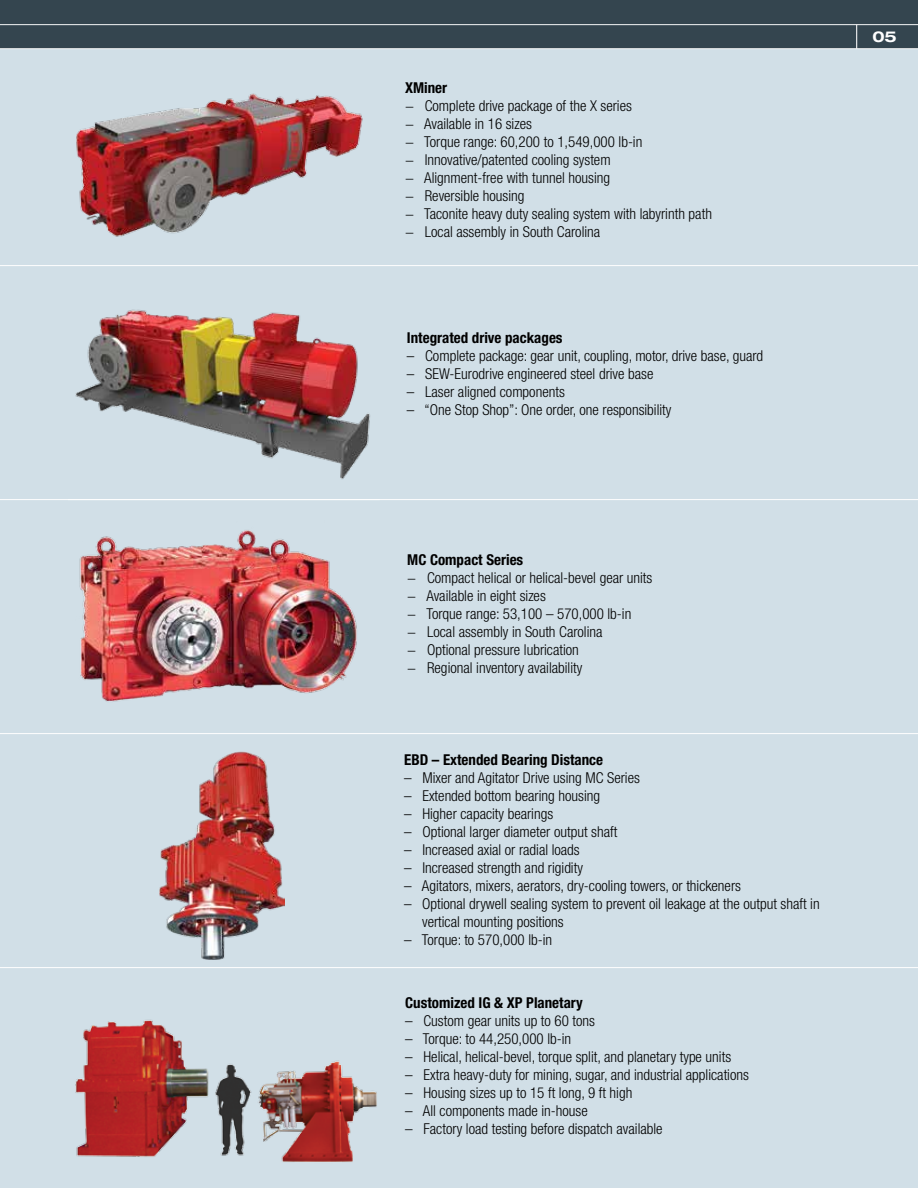
<style>
.page{position:relative;width:918px;height:1188px;background:#fff}
.page>*{position:absolute;margin:0;border:0;box-sizing:border-box;transform-origin:0 0}
.t1{font:300 condensed 15px/18px "Helvetica Neue LT Pro";color:#000}
.t2{font:700 condensed 15px "Helvetica Neue LT Pro";color:#000}
.t3{font:700 expanded 15px "Helvetica Neue LT Pro";color:#fff}
</style>
<div class="page">
<div style="left:0;top:30px;width:918px;height:1158px;background:#d1dfe7"></div>
<div style="left:0;top:0;width:918px;height:49px;background:#34454f"></div>
<hr style="left:0;top:24px;width:918px;height:1px;background:#fff">
<hr style="left:0;top:48px;width:918px;height:1px;background:#fff">
<svg style="left:856px;top:25px;width:1px;height:24px"></svg>
<img style="left:75px;top:1019px;width:302px;height:143px">
<img style="left:75px;top:309px;width:295px;height:170px">
<img style="left:72px;top:48px;width:292px;height:189px">
<img style="left:79px;top:530px;width:278px;height:172px">
<hr style="left:0;top:967px;width:918px;height:1px;background:#fff">
<hr style="left:0;top:733px;width:918px;height:1px;background:#fff">
<hr style="left:0;top:499px;width:918px;height:1px;background:#fff">
<hr style="left:0;top:265px;width:918px;height:1px;background:#fff">
<img style="left:159px;top:751px;width:125px;height:208px">
<p class="t2" style="left:405px;top:79px;width:44px">XMiner</p>
<p class="t1" style="left:405px;top:97px;width:308px">− Complete drive package of the X series<br>− Available in 16 sizes<br>− Torque range: 60,200 to 1,549,000 lb-in<br>− Innovative/patented cooling system<br>− Alignment-free with tunnel housing<br>− Reversible housing<br>− Taconite heavy duty sealing system with labyrinth path − Local assembly in South Carolina</p>
<p class="t2" style="left:407px;top:329px;width:157px">Integrated drive packages</p>
<p class="t1" style="left:407px;top:347px;width:358px">– Complete package: gear unit, coupling, motor, drive base, guard</p>
<p class="t1" style="left:407px;top:365px;width:248px">– SEW-Eurodrive engineered steel drive base</p>
<p class="t1" style="left:407px;top:383px;width:159px">– Laser aligned components</p>
<p class="t1" style="left:407px;top:401px;width:266px">– “One Stop Shop”: One order, one responsibility</p>
<p class="t3" style="left:872px;top:27px;width:26px">05</p>
<p class="t2" style="left:407px;top:551px;width:118px">MC Compact Series</p>
<p class="t1" style="left:407px;top:569px;width:247px">− Compact helical or helical-bevel gear units − Available in eight sizes<br>− Torque range: 53,100 – 570,000 lb-in<br>− Local assembly in South Carolina<br>− Optional pressure lubrication<br>− Regional inventory availability</p>
<p class="t2" style="left:404px;top:751px;width:201px">EBD – Extended Bearing Distance</p>
<p class="t1" style="left:404px;top:769px;width:237px">– Mixer and Agitator Drive using MC Series</p>
<p class="t1" style="left:404px;top:787px;width:197px">– Extended bottom bearing housing</p>
<p class="t1" style="left:404px;top:805px;width:151px">– Higher capacity bearings</p>
<p class="t1" style="left:404px;top:823px;width:215px">– Optional larger diameter output shaft</p>
<p class="t1" style="left:404px;top:841px;width:177px">– Increased axial or radial loads</p>
<p class="t1" style="left:404px;top:859px;width:180px">– Increased strength and rigidity</p>
<p class="t1" style="left:404px;top:877px;width:338px">– Agitators, mixers, aerators, dry-cooling towers, or thickeners</p>
<p class="t1" style="left:422px;top:895px;width:399px;text-indent:-18px">– Optional drywell sealing system to prevent oil leakage at the output shaft in vertical mounting positions</p>
<p class="t1" style="left:404px;top:931px;width:150px">– Torque: to 570,000 lb-in</p>
<p class="t2" style="left:405px;top:993px;width:179px">Customized IG &amp; XP Planetary</p>
<p class="t1" style="left:405px;top:1011px;width:191px">– Custom gear units up to 60 tons</p>
<p class="t1" style="left:405px;top:1029px;width:168px">– Torque: to 44,250,000 lb-in</p>
<p class="t1" style="left:405px;top:1047px;width:327px">– Helical, helical-bevel, torque split, and planetary type units</p>
<p class="t1" style="left:405px;top:1065px;width:345px">– Extra heavy-duty for mining, sugar, and industrial applications</p>
<p class="t1" style="left:405px;top:1083px;width:229px">– Housing sizes up to 15 ft long, 9 ft high</p>
<p class="t1" style="left:405px;top:1101px;width:184px">– All components made in-house</p>
<p class="t1" style="left:405px;top:1119px;width:259px">– Factory load testing before dispatch available</p>
</div>
